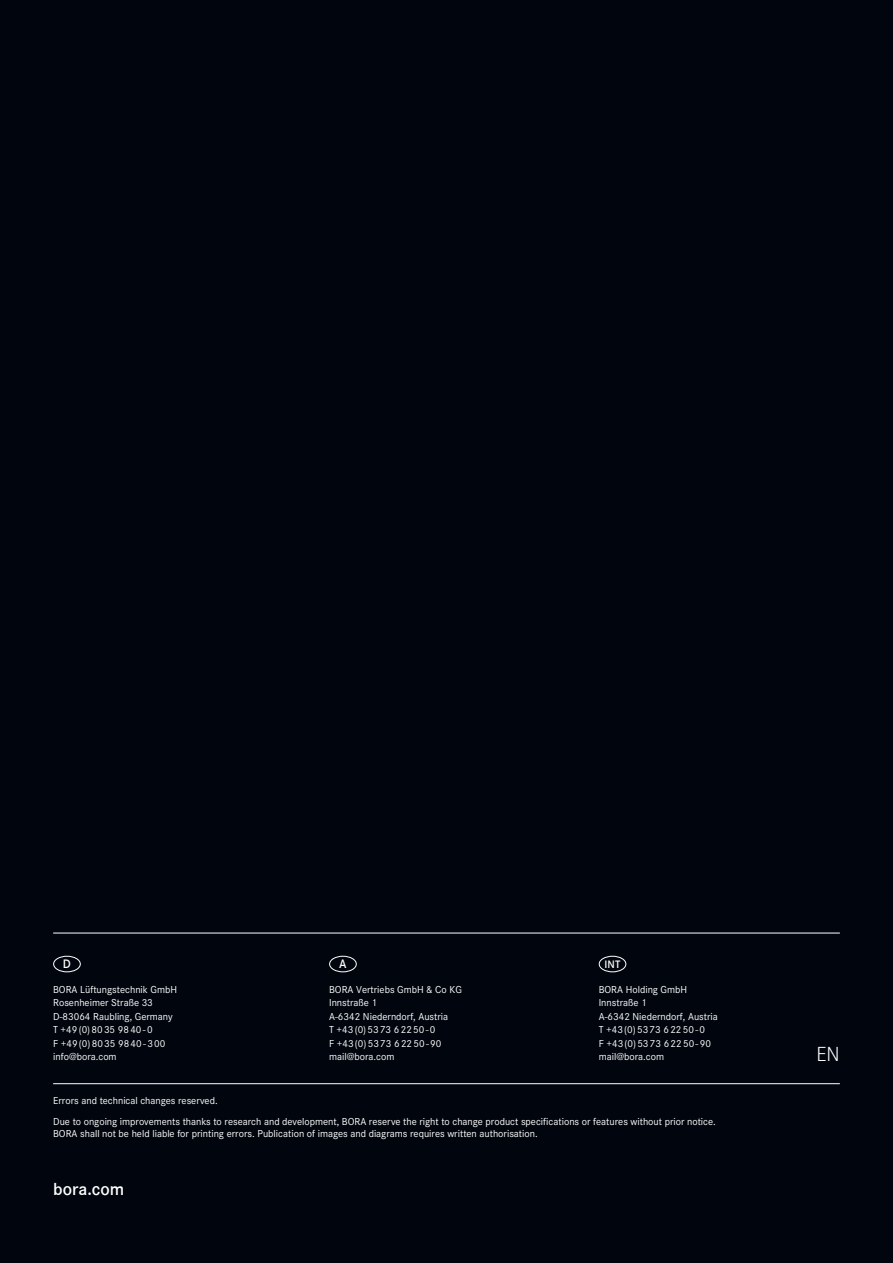
<style>
.page{position:relative;width:893px;height:1263px;background:#01060e}
.page>*{position:absolute;margin:0;border:0;box-sizing:border-box;transform-origin:0 0}
.t1{font:300 21px "Corporate S Global";color:#fff}
.t2{font:600 18px "Corporate S Global";color:#fff}
.t3{font:600 12.6px "Corporate S Global";color:#fff}
.t4{font:600 11.1px "Corporate S Global";color:#fff}
.t5{font:10.5px/13.5px "Corporate S Global";color:#fff}
</style>
<div class="page">
<hr style="left:53px;top:933px;width:787px;height:1px;background:#fff">
<hr style="left:53px;top:1083px;width:787px;height:1px;background:#fff">
<div style="left:53px;top:956px;width:28px;height:16px;border:1px solid #fff;border-radius:50%"></div>
<div style="left:329px;top:956px;width:28px;height:16px;border:1px solid #fff;border-radius:50%"></div>
<div style="left:599px;top:956px;width:27px;height:16px;border:1px solid #fff;border-radius:50%"></div>
<p class="t3" style="left:63px;top:956px;width:10px">D</p>
<p class="t5" style="left:53px;top:982px;width:126px">BORA Lüftungstechnik GmbH<br>Rosenheimer Straße 33<br>D-83064 Raubling, Germany<br>T +49 (0) 80 35 98 40 - 0</p>
<p class="t5" style="left:53px;top:1036px;width:114px">F +49 (0) 80 35 98 40 - 3 00</p>
<p class="t5" style="left:53px;top:1050px;width:65px">info@bora.com</p>
<p class="t3" style="left:339px;top:956px;width:9px">A</p>
<p class="t4" style="left:605px;top:957px;width:17px">INT</p>
<p class="t5" style="left:329px;top:982px;width:134px">BORA Vertriebs GmbH &amp; Co KG</p>
<p class="t5" style="left:329px;top:996px;width:50px">Innstraße 1</p>
<p class="t5" style="left:329px;top:1009px;width:121px">A-6342 Niederndorf, Austria</p>
<p class="t5" style="left:329px;top:1023px;width:108px">T +43 (0) 53 73 6 22 50 - 0</p>
<p class="t5" style="left:329px;top:1036px;width:114px">F +43 (0) 53 73 6 22 50 - 90</p>
<p class="t5" style="left:329px;top:1050px;width:67px">mail@bora.com</p>
<p class="t5" style="left:599px;top:982px;width:90px">BORA Holding GmbH</p>
<p class="t5" style="left:599px;top:996px;width:50px">Innstraße 1</p>
<p class="t5" style="left:599px;top:1009px;width:121px">A-6342 Niederndorf, Austria</p>
<p class="t5" style="left:599px;top:1023px;width:108px">T +43 (0) 53 73 6 22 50 - 0</p>
<p class="t5" style="left:599px;top:1036px;width:114px">F +43 (0) 53 73 6 22 50 - 90</p>
<p class="t5" style="left:599px;top:1050px;width:67px">mail@bora.com</p>
<p class="t5" style="left:53px;top:1094px;width:166px">Errors and technical changes reserved.</p>
<p class="t5" style="left:53px;top:1115px;width:664px;line-height:12px">Due to ongoing improvements thanks to research and development, BORA reserve the right to change product specifications or features without prior notice.<br>BORA shall not be held liable for printing errors. Publication of images and diagrams requires written authorisation.</p>
<p class="t2" style="left:53px;top:1178px;width:73px">bora.com</p>
<p class="t1" style="left:816px;top:1039px;width:25px">EN</p>
</div>
